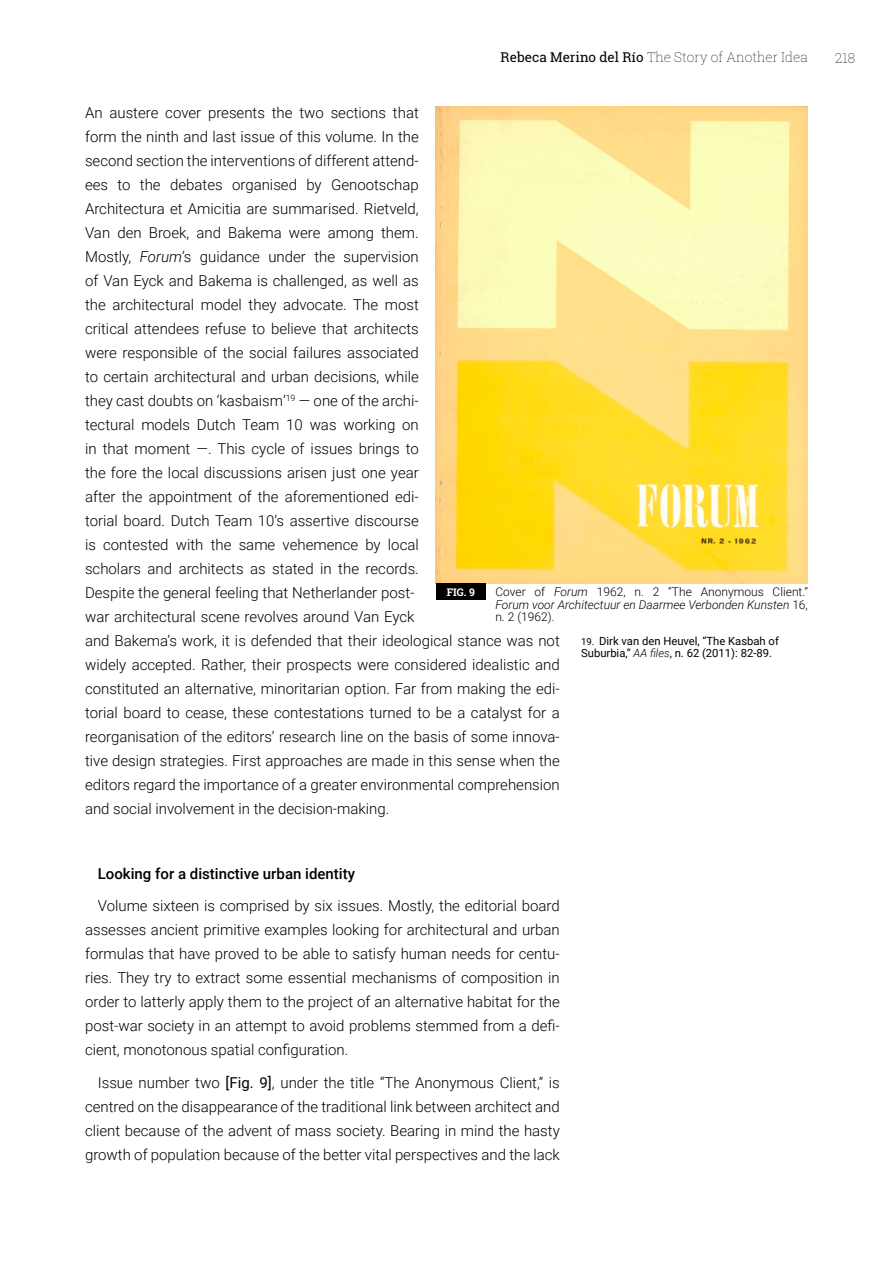
<style>
.page{position:relative;width:893px;height:1263px;background:#fff}
.page>*{position:absolute;margin:0;border:0;box-sizing:border-box;transform-origin:0 0}
.t1{font:300 15px/24px "Roboto";color:#000;text-align:justify}
.t2{font:500 15px "Roboto";color:#000}
.t3{font:100 13.5px "Roboto Slab";color:#000}
.t4{font:italic 300 12px/12.8px "Roboto";color:#000;text-align:justify}
.t5{font:11.25px/12px "Roboto";color:#000}
.t6{font:700 10.5px "Roboto Slab";color:#fff}
.s1{font-weight:400}
.s2{font-style:italic}
.s3{font-style:normal}
.s4{font-size:9.6px}
.s5{font-weight:300;font-style:italic}
</style>
<div class="page">
<img style="left:436px;top:106px;width:372px;height:478px">
<div style="left:436px;top:584px;width:50px;height:16px;background:#000"></div>
<p class="t3" style="left:501px;top:47px;width:309px"><span class="s1">Rebeca Merino del Río</span> The Story of Another Idea</p>
<p class="t3" style="left:835px;top:49px;width:22px">218</p>
<p class="t1" style="left:85px;top:100px;width:476px;text-align:left">An austere cover presents the two sections that<br>form the ninth and last issue of this volume. In the<br>second section the interventions of different attend-<br>ees to the debates organised by Genootschap<br>Architectura et Amicitia are summarised. Rietveld,<br>Van den Broek, and Bakema were among them.<br>Mostly, <span class="s2">Forum</span>’s guidance under the supervision<br>of Van Eyck and Bakema is challenged, as well as<br>the architectural model they advocate. The most<br>critical attendees refuse to believe that architects<br>were responsible of the social failures associated<br>to certain architectural and urban decisions, while<br>they cast doubts on ‘kasbaism’<sup>19</sup> — one of the archi-<br>tectural models Dutch Team 10 was working on<br>in that moment —. This cycle of issues brings to<br>the fore the local discussions arisen just one year<br>after the appointment of the aforementioned edi-<br>torial board. Dutch Team 10’s assertive discourse<br>is contested with the same vehemence by local<br>scholars and architects as stated in the records.<br>Despite the general feeling that Netherlander post-<br>war architectural scene revolves around Van Eyck<br>and Bakema’s work, it is defended that their ideological stance was not widely accepted. Rather, their prospects were considered idealistic and constituted an alternative, minoritarian option. Far from making the edi&shy;torial board to cease, these contestations turned to be a catalyst for a reorganisation of the editors’ research line on the basis of some innova&shy;tive design strategies. First approaches are made in this sense when the editors regard the importance of a greater environmental comprehension and social involvement in the decision-making.</p>
<p class="t4" style="left:495px;top:585px;width:314px"><span class="s3">Cover of</span> Forum <span class="s3">1962, n. 2 “The Anonymous Client.” </span>Forum voor Architectuur en Daarmee Verbonden Kunsten <span class="s3">16, n. 2 (1962).</span></p>
<p class="t6" style="left:447px;top:585px;width:30px">FIG. 9</p>
<p class="t5" style="left:581px;top:634px;width:199px"><span class="s4">19.</span> Dirk van den Heuvel, “The Kasbah of<br>Suburbia,” <span class="s5">AA files</span>, n. 62 (2011): 82-89.</p>
<p class="t2" style="left:98px;top:863px;width:259px">Looking for a distinctive urban identity</p>
<p class="t1" style="left:85px;top:893px;width:476px;text-indent:13px">Volume sixteen is comprised by six issues. Mostly, the editorial board assesses ancient primitive examples looking for architectural and urban formulas that have proved to be able to satisfy human needs for centu&shy;ries. They try to extract some essential mechanisms of composition in order to latterly apply them to the project of an alternative habitat for the post-war society in an attempt to avoid problems stemmed from a defi&shy;cient, monotonous spatial configuration.</p>
<p class="t1" style="left:85px;top:1070px;width:476px;text-indent:13px">Issue number two <span class="s1">[Fig. 9]</span>, under the title “The Anonymous Client,” is centred on the disappearance of the traditional link between architect and client because of the advent of mass society. Bearing in mind the hasty growth of population because of the better vital perspectives and the lack</p>
</div>
